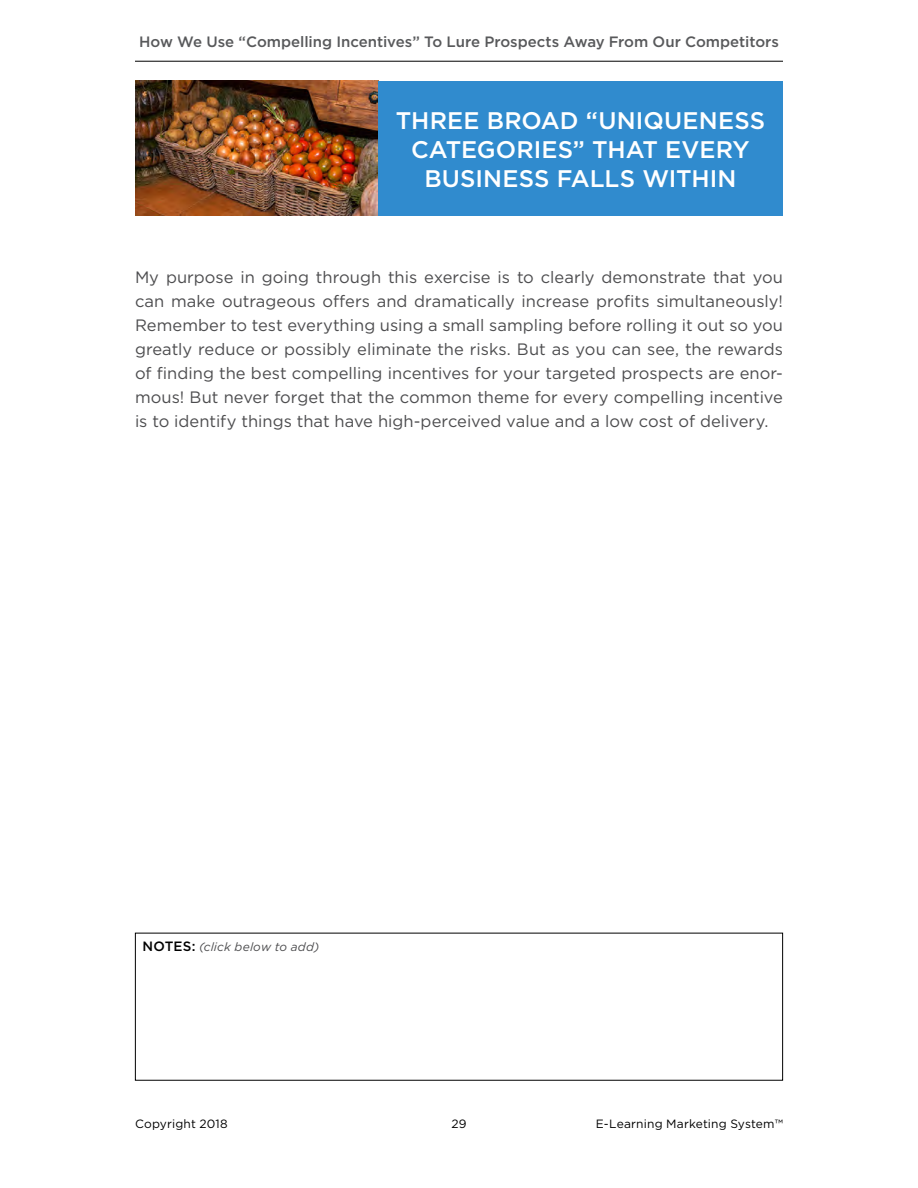
<style>
.page{position:relative;width:918px;height:1188px;background:#fff}
.page>*{position:absolute;margin:0;border:0;box-sizing:border-box;transform-origin:0 0}
.t1{font:500 24px/28.8px "Gotham";color:#fff;text-align:center}
.t2{font:16.5px/24px "Gotham";color:#4d4d4f;text-align:justify}
.t3{font:500 15px "Gotham";letter-spacing:-.005em;color:#58595b}
.t4{font:12px "Gotham";letter-spacing:.015em;color:#000}
.t5{font:italic 12px "Gotham";letter-spacing:.015em;color:#4d4d4f}
.s1{font-weight:500;font-style:normal;font-size:13.5px;color:#000}
</style>
<div class="page">
<hr style="left:135px;top:61px;width:648px;height:1px;background:#000">
<img style="left:135px;top:81px;width:243px;height:135px">
<div style="left:378px;top:81px;width:405px;height:135px;background:#308bce"></div>
<p class="t3" style="left:139px;top:32px;width:641px">How We Use “Compelling Incentives” To Lure Prospects Away From Our Competitors</p>
<h1 class="t1" style="left:396px;top:106px;width:371px">THREE BROAD “UNIQUENESS<br>CATEGORIES” THAT EVERY<br>BUSINESS FALLS WITHIN</h1>
<p class="t2" style="left:135px;top:265px;width:650px">My purpose in going through this exercise is to clearly demonstrate that you can make outrageous offers and dramatically increase profits simultaneously!<br>Remember to test everything using a small sampling before rolling it out so you greatly reduce or possibly eliminate the risks. But as you can see, the rewards of finding the best compelling incentives for your targeted prospects are enor&shy;mous! But never forget that the common theme for every compelling incentive is to identify things that have high-perceived value and a low cost of delivery.</p>
<p class="t5" style="left:142px;top:939px;width:178px"><span class="s1">NOTES:</span> (click below to add)</p>
<p class="t4" style="left:135px;top:1116px;width:94px">Copyright 2018</p>
<p class="t4" style="left:451px;top:1116px;width:17px">29</p>
<p class="t4" style="left:596px;top:1116px;width:189px">E-Learning Marketing System™</p>
</div>
